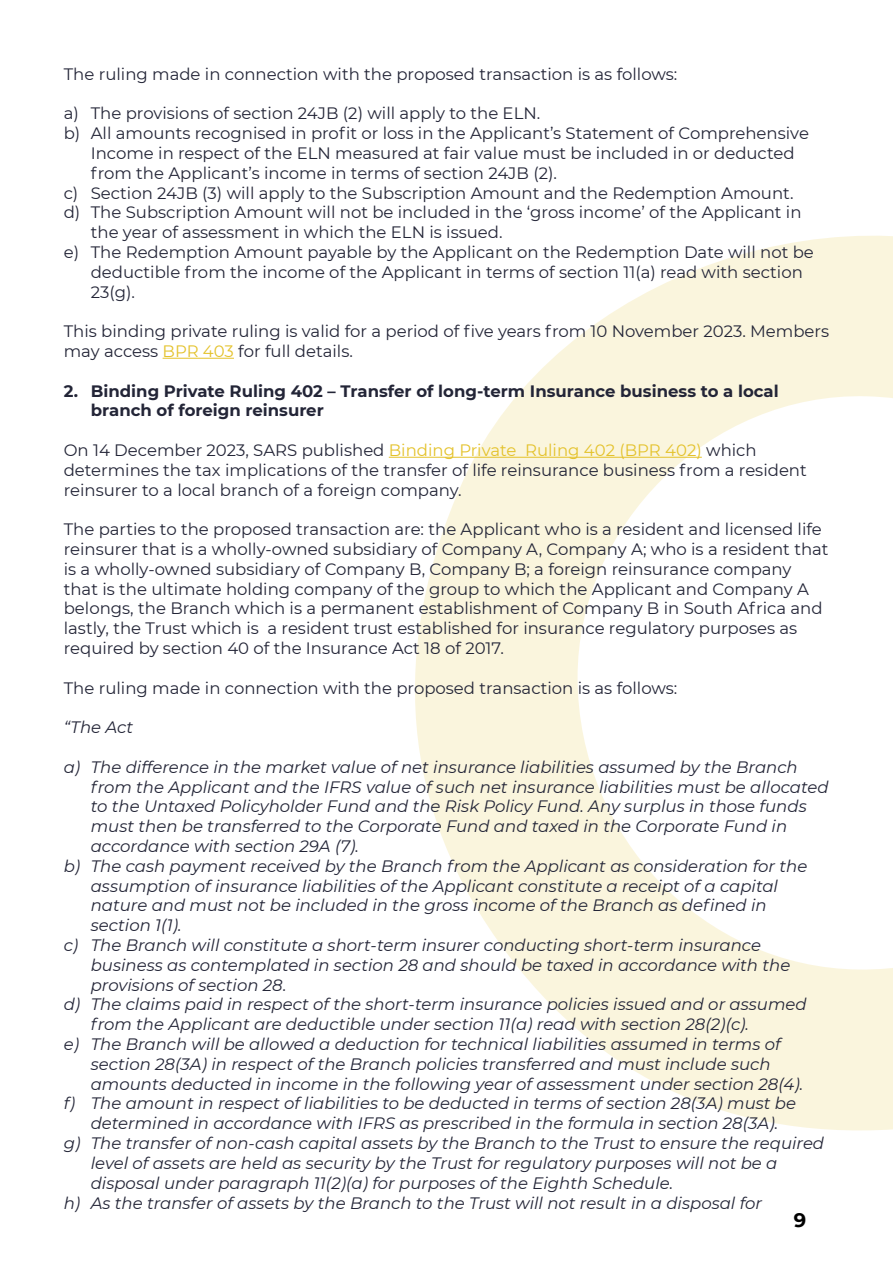
<style>
.page{position:relative;width:893px;height:1263px;background:#fff}
.page>*{position:absolute;margin:0;border:0;box-sizing:border-box;transform-origin:0 0}
.t1{font:700 19.5px "Montserrat";color:#000}
.t2{font:16.5px/19.8px "Montserrat";color:#232537}
.t3{font:italic 16.5px "Montserrat";color:#232537}
.t4{font:700 16.5px/19.8px "Montserrat";color:#232537}
.s1{color:#e4c22b}
</style>
<div class="page">
<svg style="left:401px;top:235px;width:492px;height:896px"></svg>
<hr style="left:163px;top:358px;width:71px;height:1px;background:#e4c22b">
<hr style="left:389px;top:457px;width:313px;height:1px;background:#e4c22b">
<p class="t2" style="left:64px;top:63px;width:615px">The ruling made in connection with the proposed transaction is as follows:</p>
<p class="t2" style="left:64px;top:103px;width:478px">a) The provisions of section 24JB (2) will apply to the ELN.</p>
<p class="t2" style="left:64px;top:123px;width:747px">b) All amounts recognised in profit or loss in the Applicant’s Statement of Comprehensive</p>
<p class="t2" style="left:91px;top:143px;width:705px">Income in respect of the ELN measured at fair value must be included in or deducted</p>
<p class="t2" style="left:91px;top:162px;width:468px">from the Applicant’s income in terms of section 24JB (2).</p>
<p class="t2" style="left:64px;top:182px;width:731px">c) Section 24JB (3) will apply to the Subscription Amount and the Redemption Amount.</p>
<p class="t2" style="left:64px;top:202px;width:739px">d) The Subscription Amount will not be included in the ‘gross income’ of the Applicant in</p>
<p class="t2" style="left:91px;top:222px;width:413px">the year of assessment in which the ELN is issued.</p>
<p class="t2" style="left:64px;top:242px;width:752px">e) The Redemption Amount payable by the Applicant on the Redemption Date will not be</p>
<p class="t2" style="left:91px;top:261px;width:714px">deductible from the income of the Applicant in terms of section 11(a) read with section</p>
<p class="t2" style="left:91px;top:281px;width:46px">23(g).</p>
<p class="t2" style="left:64px;top:321px;width:767px">This binding private ruling is valid for a period of five years from 10 November 2023. Members may access <span class="s1">BPR 403</span> for full details.</p>
<p class="t4" style="left:91px;top:380px;width:689px;text-indent:-27px">2. Binding Private Ruling 402 – Transfer of long-term Insurance business to a local branch of foreign reinsurer</p>
<p class="t2" style="left:64px;top:440px;width:745px">On 14 December 2023, SARS published <span class="s1">Binding Private Ruling 402 (BPR 402)</span> which determines the tax implications of the transfer of life reinsurance business from a resident reinsurer to a local branch of a foreign company.</p>
<p class="t2" style="left:64px;top:519px;width:766px">The parties to the proposed transaction are: the Applicant who is a resident and licensed life reinsurer that is a wholly-owned subsidiary of Company A, Company A; who is a resident that is a wholly-owned subsidiary of Company B, Company B; a foreign reinsurance company that is the ultimate holding company of the group to which the Applicant and Company A belongs, the Branch which is a permanent establishment of Company B in South Africa and lastly, the Trust which is a resident trust established for insurance regulatory purposes as required by section 40 of the Insurance Act 18 of 2017.</p>
<p class="t2" style="left:64px;top:677px;width:615px">The ruling made in connection with the proposed transaction is as follows:</p>
<p class="t3" style="left:64px;top:716px;width:71px">“The Act</p>
<p class="t3" style="left:64px;top:756px;width:735px">a) The difference in the market value of net insurance liabilities assumed by the Branch</p>
<p class="t3" style="left:91px;top:775px;width:739px">from the Applicant and the IFRS value of such net insurance liabilities must be allocated</p>
<p class="t3" style="left:91px;top:795px;width:717px">to the Untaxed Policyholder Fund and the Risk Policy Fund. Any surplus in those funds</p>
<p class="t3" style="left:91px;top:815px;width:698px">must then be transferred to the Corporate Fund and taxed in the Corporate Fund in</p>
<p class="t3" style="left:91px;top:835px;width:270px">accordance with section 29A (7).</p>
<p class="t3" style="left:64px;top:855px;width:745px">b) The cash payment received by the Branch from the Applicant as consideration for the</p>
<p class="t3" style="left:91px;top:874px;width:689px">assumption of insurance liabilities of the Applicant constitute a receipt of a capital</p>
<p class="t3" style="left:91px;top:894px;width:677px">nature and must not be included in the gross income of the Branch as defined in</p>
<p class="t3" style="left:91px;top:914px;width:92px">section 1(1).</p>
<p class="t3" style="left:64px;top:934px;width:699px">c) The Branch will constitute a short-term insurer conducting short-term insurance</p>
<p class="t3" style="left:91px;top:954px;width:701px">business as contemplated in section 28 and should be taxed in accordance with the</p>
<p class="t3" style="left:91px;top:973px;width:197px">provisions of section 28.</p>
<p class="t3" style="left:64px;top:993px;width:744px">d) The claims paid in respect of the short-term insurance policies issued and or assumed</p>
<p class="t3" style="left:91px;top:1013px;width:660px">from the Applicant are deductible under section 11(a) read with section 28(2)(c).</p>
<p class="t3" style="left:64px;top:1033px;width:718px">e) The Branch will be allowed a deduction for technical liabilities assumed in terms of</p>
<p class="t3" style="left:91px;top:1053px;width:681px">section 28(3A) in respect of the Branch policies transferred and must include such</p>
<p class="t3" style="left:91px;top:1072px;width:714px">amounts deducted in income in the following year of assessment under section 28(4).</p>
<p class="t3" style="left:64px;top:1092px;width:734px">f) The amount in respect of liabilities to be deducted in terms of section 28(3A) must be</p>
<p class="t3" style="left:91px;top:1112px;width:689px">determined in accordance with IFRS as prescribed in the formula in section 28(3A).</p>
<p class="t3" style="left:64px;top:1132px;width:762px">g) The transfer of non-cash capital assets by the Branch to the Trust to ensure the required</p>
<p class="t3" style="left:91px;top:1152px;width:688px">level of assets are held as security by the Trust for regulatory purposes will not be a</p>
<p class="t3" style="left:91px;top:1171px;width:584px">disposal under paragraph 11(2)(a) for purposes of the Eighth Schedule.</p>
<p class="t3" style="left:64px;top:1191px;width:700px">h) As the transfer of assets by the Branch to the Trust will not result in a disposal for</p>
<p class="t1" style="left:794px;top:1206px;width:14px">9</p>
</div>
